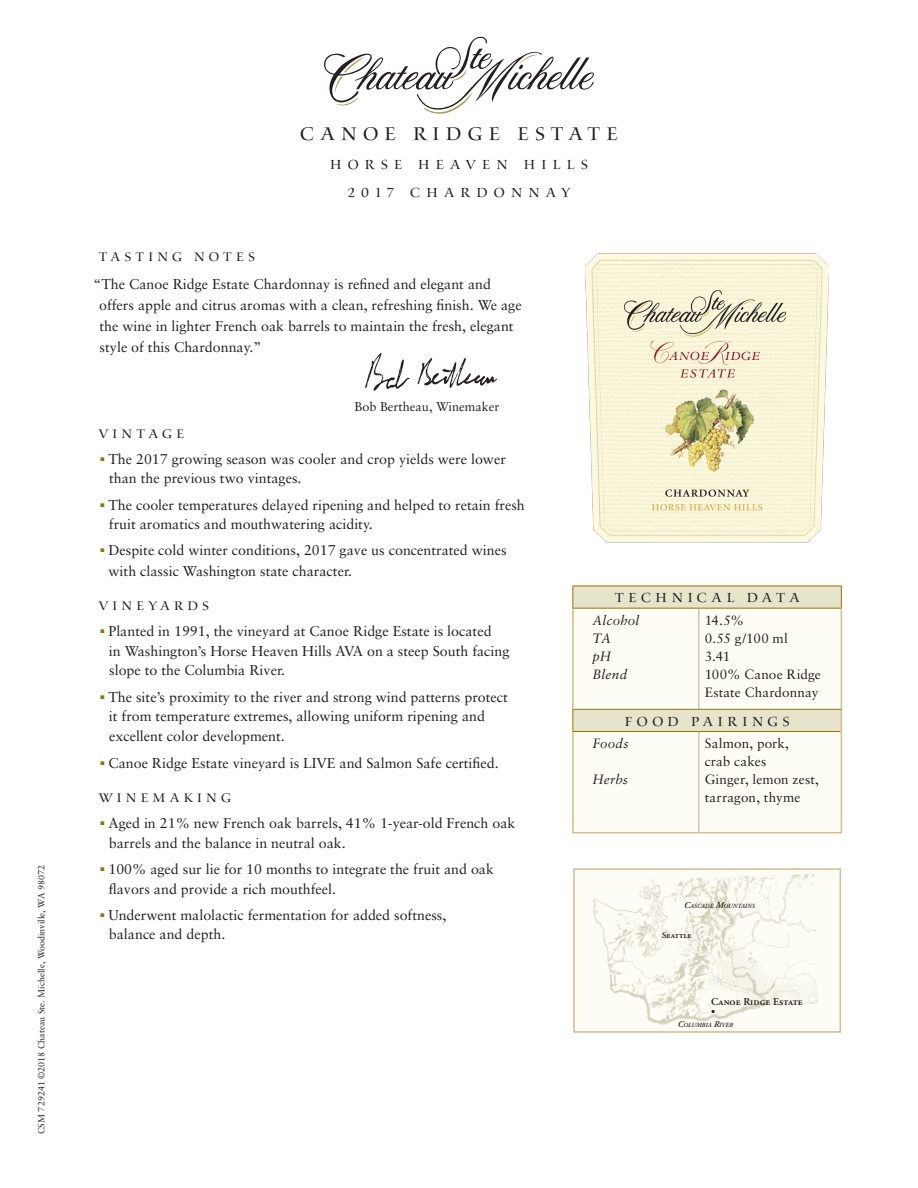
<style>
.page{position:relative;width:918px;height:1188px;background:#fff}
.page>*{position:absolute;margin:0;border:0;box-sizing:border-box;transform-origin:0 0}
.t1{font:21px "Waters Titling Pro";letter-spacing:.3em;color:#231f20}
.spec_subheads{font:15px/28.5px "Waters Titling Pro";letter-spacing:.42em;color:#231f20;text-align:center}
.spec_subheads-2{font:15px "Waters Titling Pro";letter-spacing:.31em;color:#231f20}
.spec_subheads-3{font:15px "Waters Titling Pro";letter-spacing:.305em;color:#231f20}
.Text{font:14.25px/19.5px "Sabon";color:#231f20}
.Subhead{font:14.25px "Waters Titling Pro";letter-spacing:.3em;color:#231f20}
.specs{font:13.5px/18px "Sabon";letter-spacing:.01em;color:#231f20}
.specs-2{font:italic 13.5px "Sabon";letter-spacing:.015em;color:#231f20}
.t2{font:12.75px "Sabon";color:#231f20}
.Subhead-2{font:10.5px "Adobe Garamond Semibold SC";color:#231f20}
.t3{font:9px "Sabon";color:#231f20}
.Subhead-3{font:9px "Adobe Garamond Semibold SC";color:#231f20}
.Subhead-4{font:italic 600 6.3px "Adobe Garamond";color:#231f20}
.s1{font-size:9px}
</style>
<div class="page">
<div style="left:574px;top:732px;width:267px;height:100px;background:#fefdf5"></div>
<hr style="left:698px;top:732px;width:2px;height:100px;background:#c9c8b3">
<hr style="left:572px;top:609px;width:2px;height:100px;background:#d3bd8b">
<hr style="left:572px;top:732px;width:2px;height:100px;background:#d3bd8b">
<hr style="left:572px;top:832px;width:127px;height:1px;background:#d3bd8b">
<hr style="left:699px;top:832px;width:143px;height:1px;background:#d3bd8b">
<svg style="left:573px;top:586px;width:269px;height:146px"></svg>
<hr style="left:841px;top:732px;width:1px;height:100px;background:#d3bd8b">
<div style="left:574px;top:869px;width:266px;height:163px;background:#fefdf5"></div>
<img style="left:593px;top:874px;width:225px;height:151px">
<div style="left:573px;top:868px;width:268px;height:165px;border:2px solid #d3bd8b"></div>
<img style="left:365px;top:353px;width:133px;height:38px">
<svg style="left:324px;top:36px;width:270px;height:78px"></svg>
<img style="left:586px;top:253px;width:243px;height:290px">
<p class="t3" style="left:36px;top:1134px;width:270px;rotate:-90deg">CSM 729241 ©2018 Chateau Ste. Michelle, Woodinville, WA 98072</p>
<p class="t1" style="left:300px;top:123px;width:319px">CANOE RIDGE ESTATE</p>
<p class="spec_subheads" style="left:330px;top:151px;width:259px">HORSE HEAVEN HILLS<br>2017 CHARDONNAY</p>
<p class="Subhead" style="left:99px;top:249px;width:157px">TASTING NOTES</p>
<p class="Text" style="left:99px;top:273px;width:424px;line-height:21px;text-indent:-6px">“The Canoe Ridge Estate Chardonnay is refined and elegant and offers apple and citrus aromas with a clean, refreshing finish. We age the wine in lighter French oak barrels to maintain the fresh, elegant style of this Chardonnay.”</p>
<p class="t2" style="left:355px;top:399px;width:146px">Bob Bertheau, Winemaker</p>
<p class="Subhead" style="left:99px;top:426px;width:87px">VINTAGE</p>
<p class="Text" style="left:109px;top:449px;width:398px;text-indent:-9px"><sup>■</sup> The 2017 growing season was cooler and crop yields were lower than the previous two vintages.</p>
<p class="Text" style="left:109px;top:495px;width:417px;text-indent:-8px"><sup>■</sup> The cooler temperatures delayed ripening and helped to retain fresh fruit aromatics and mouthwatering acidity.</p>
<p class="Text" style="left:109px;top:540px;width:400px;line-height:21px;text-indent:-8px"><sup>■</sup> Despite cold winter conditions, 2017 gave us concentrated wines with classic Washington state character.</p>
<p class="Subhead" style="left:99px;top:598px;width:112px">VINEYARDS</p>
<p class="Text" style="left:109px;top:621px;width:402px;text-indent:-8px"><sup>■</sup> Planted in 1991, the vineyard at Canoe Ridge Estate is located<br>in Washington’s Horse Heaven Hills AVA on a steep South facing slope to the Columbia River.</p>
<p class="Text" style="left:109px;top:687px;width:401px;text-indent:-8px"><sup>■</sup> The site’s proximity to the river and strong wind patterns protect it from temperature extremes, allowing uniform ripening and excellent color development.</p>
<p class="Text" style="left:100px;top:753px;width:400px"><sup>■</sup> Canoe Ridge Estate vineyard is LIVE and Salmon Safe certified.</p>
<p class="Subhead" style="left:99px;top:790px;width:134px">WINEMAKING</p>
<p class="Text" style="left:109px;top:813px;width:408px;text-indent:-8px"><sup>■</sup> Aged in 21% new French oak barrels, 41% 1-year-old French oak barrels and the balance in neutral oak.</p>
<p class="Text" style="left:109px;top:859px;width:387px;text-indent:-8px"><sup>■</sup> 100% aged sur lie for 10 months to integrate the fruit and oak flavors and provide a rich mouthfeel.</p>
<p class="Text" style="left:109px;top:905px;width:339px;text-indent:-8px"><sup>■</sup> Underwent malolactic fermentation for added softness, balance and depth.</p>
<p class="spec_subheads-2" style="left:615px;top:589px;width:186px">TECHNICAL DATA</p>
<p class="specs-2" style="left:592px;top:612px;width:48px">Alcohol</p>
<p class="specs-2" style="left:592px;top:630px;width:20px">TA</p>
<p class="specs-2" style="left:592px;top:648px;width:20px">pH</p>
<p class="specs-2" style="left:592px;top:666px;width:36px">Blend</p>
<p class="specs" style="left:705px;top:611px;width:41px">14.5%</p>
<p class="specs" style="left:705px;top:629px;width:85px">0.55 g/100 ml</p>
<p class="specs" style="left:705px;top:647px;width:27px">3.41</p>
<p class="specs" style="left:705px;top:665px;width:118px">100% Canoe Ridge<br>Estate Chardonnay</p>
<p class="spec_subheads-3" style="left:625px;top:713px;width:166px">FOOD PAIRINGS</p>
<p class="specs-2" style="left:592px;top:735px;width:38px">Foods</p>
<p class="specs-2" style="left:592px;top:771px;width:37px">Herbs</p>
<p class="specs" style="left:705px;top:734px;width:86px">Salmon, pork, crab cakes</p>
<p class="specs" style="left:705px;top:770px;width:116px">Ginger, lemon zest, tarragon, thyme</p>
<p class="Subhead-4" style="left:684px;top:902px;width:72px"><span class="s1">C</span>ASCADE <span class="s1">M</span>OUNTAINS</p>
<p class="Subhead-3" style="left:662px;top:930px;width:31px">Seattle</p>
<p class="Subhead-2" style="left:711px;top:995px;width:93px">Canoe Ridge Estate</p>
<p class="Subhead-2" style="left:711px;top:1006px;width:6px">•</p>
<p class="Subhead-4" style="left:678px;top:1022px;width:57px"><span class="s1">C</span>OLUMBIA <span class="s1">R</span>IVER</p>
</div>
